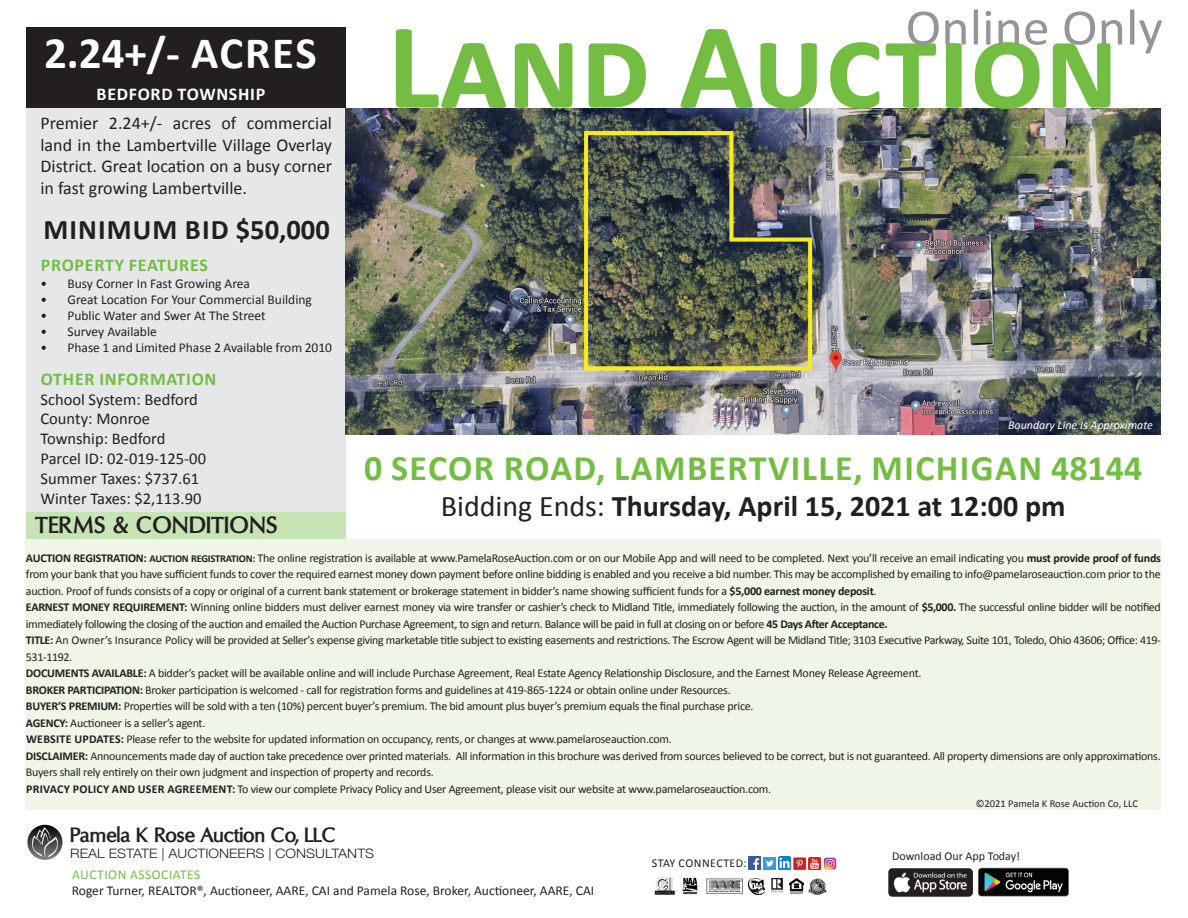
<style>
.page{position:relative;width:1188px;height:918px;background:#fff}
.page>*{position:absolute;margin:0;border:0;box-sizing:border-box;transform-origin:0 0}
.t1{font:700 45px "Calibri";letter-spacing:.03em;color:#fff}
.t2{font:700 36px "Calibri";letter-spacing:.04em;color:#74bd43}
.t3{font:700 30px "Calibri";color:#231f20}
.t4{font:700 28.5px "Calibri";letter-spacing:.04em;color:#231f20}
.t5{font:700 24px "Oregon LDO";letter-spacing:.02em;color:#231f20}
.t6{font:700 21.15px "Oregon LDO";color:#231f20}
.t7{font:18px/21.6px "Calibri";color:#231f20;text-align:justify}
.t8{font:700 18px "Calibri";letter-spacing:.04em;color:#74bd43}
.t9{font:700 18px "Calibri";letter-spacing:.04em;color:#fff}
.t10{font:16.5px/19.8px "Calibri";color:#231f20}
.t11{font:13.5px "Calibri";color:#231f20}
.t12{font:13.5px "Calibri";letter-spacing:.04em;color:#74bd43}
.t13{font:300 12.9px "Helvetica Neue";color:#231f20;scale:1.1 1}
.t14{font:12px/16.5px "Calibri";letter-spacing:-.02em;color:#231f20}
.t15{font:italic 12px "Calibri";color:#fff}
.t16{font:12px "Calibri";color:#231f20}
.t17{font:12px "Calibri";letter-spacing:.04em;color:#231f20}
.t18{font:10.5px "Calibri";color:#231f20}
.s1{font-weight:400}
.s2{font-weight:700}
.s3{font-weight:700;font-size:10.5px}
</style>
<div class="page">
<div style="left:26px;top:27px;width:319px;height:485px;background:#e6e7e9"></div>
<div style="left:26px;top:539px;width:1135px;height:271px;background:#eff6e8"></div>
<img style="left:772px;top:878px;width:11px;height:15px">
<img style="left:655px;top:878px;width:20px;height:16px">
<svg style="left:682px;top:878px;width:15px;height:16px"></svg>
<img style="left:707px;top:879px;width:36px;height:14px">
<img style="left:748px;top:879px;width:16px;height:15px">
<img style="left:789px;top:878px;width:14px;height:16px">
<img style="left:808px;top:878px;width:18px;height:16px">
<svg style="left:27px;top:825px;width:36px;height:35px"></svg>
<svg style="left:27px;top:827px;width:31px;height:30px"></svg>
<svg style="left:749px;top:857px;width:88px;height:13px"></svg>
<div style="left:26px;top:512px;width:319px;height:27px;background:#c7e4b4"></div>
<img style="left:345px;top:108px;width:816px;height:326px">
<div style="left:26px;top:27px;width:319px;height:81px;background:#231f20"></div>
<svg style="left:396px;top:29px;width:714px;height:80px"></svg>
<svg style="left:908px;top:9px;width:254px;height:45px"></svg>
<img style="left:889px;top:868px;width:83px;height:29px">
<img style="left:977px;top:867px;width:91px;height:29px">
<h1 class="t1" style="left:44px;top:21px;width:274px">2.24+/- ACRES</h1>
<h3 class="t9" style="left:97px;top:82px;width:170px">BEDFORD TOWNSHIP</h3>
<h3 class="t7" style="left:40px;top:112px;width:293px">Premier 2.24+/- acres of commercial land in the Lambertville Village Overlay District. Great location on a busy corner in fast growing Lambertville.</h3>
<h3 class="t4" style="left:43px;top:209px;width:288px">MINIMUM BID $50,000</h3>
<h3 class="t8" style="left:41px;top:253px;width:169px">PROPERTY FEATURES</h3>
<p class="t11" style="left:40px;top:274px;width:211px">• Busy Corner In Fast Growing Area</p>
<p class="t11" style="left:40px;top:290px;width:273px">• Great Location For Your Commercial Building</p>
<p class="t11" style="left:40px;top:306px;width:227px">• Public Water and Swer At The Street</p>
<p class="t11" style="left:40px;top:322px;width:118px">• Survey Available</p>
<p class="t11" style="left:40px;top:339px;width:293px">• Phase 1 and Limited Phase 2 Available from 2010</p>
<h3 class="t8" style="left:41px;top:366px;width:177px">OTHER INFORMATION</h3>
<h3 class="t10" style="left:40px;top:389px;width:167px">School System: Bedford<br>County: Monroe<br>Township: Bedford<br>Parcel ID: 02-019-125-00<br>Summer Taxes: $737.61<br>Winter Taxes: $2,113.90</h3>
<h3 class="t5" style="left:35px;top:512px;width:244px">TERMS &amp; CONDITIONS</h3>
<p class="t15" style="left:1008px;top:418px;width:146px">Boundary Line Is Approximate</p>
<h2 class="t2" style="left:364px;top:442px;width:780px">0 SECOR ROAD, LAMBERTVILLE, MICHIGAN 48144</h2>
<h3 class="t3" style="left:441px;top:485px;width:626px"><span class="s1">Bidding Ends:</span> Thursday, April 15, 2021 at 12:00 pm</h3>
<p class="t14" style="left:26px;top:549px;width:1137px"><span class="s2">AUCTION REGISTRATION:</span> <span class="s3">AUCTION REGISTRATION:</span> The online registration is available at www.PamelaRoseAuction.com or on our Mobile App and will need to be completed. Next you’ll receive an email indicating you <span class="s2">must provide proof of funds </span>from your bank that you have sufficient funds to cover the required earnest money down payment before online bidding is enabled and you receive a bid number. This may be accomplished by emailing to info@pamelaroseauction.com prior to the auction. Proof of funds consists of a copy or original of a current bank statement or brokerage statement in bidder’s name showing sufficient funds for a <span class="s2">$5,000 earnest money deposit</span>.<br><span class="s2">EARNEST MONEY REQUIREMENT:</span> Winning online bidders must deliver earnest money via wire transfer or cashier’s check to Midland Title, immediately following the auction, in the amount of <span class="s2">$5,000.</span> The successful online bidder will be notified immediately following the closing of the auction and emailed the Auction Purchase Agreement, to sign and return. Balance will be paid in full at closing on or before <span class="s2">45 Days After Acceptance.<br>TITLE:</span> An Owner’s Insurance Policy will be provided at Seller’s expense giving marketable title subject to existing easements and restrictions. The Escrow Agent will be Midland Title; 3103 Executive Parkway, Suite 101, Toledo, Ohio 43606; Office: 419- 531-1192.<br><span class="s2">DOCUMENTS AVAILABLE:</span> A bidder’s packet will be available online and will include Purchase Agreement, Real Estate Agency Relationship Disclosure, and the Earnest Money Release Agreement.<br><span class="s2">BROKER PARTICIPATION:</span> Broker participation is welcomed - call for registration forms and guidelines at 419-865-1224 or obtain online under Resources.<br><span class="s2">BUYER’S PREMIUM:</span> Properties will be sold with a ten (10%) percent buyer’s premium. The bid amount plus buyer’s premium equals the final purchase price.<br><span class="s2">AGENCY:</span> Auctioneer is a seller’s agent.<br><span class="s2">WEBSITE UPDATES:</span> Please refer to the website for updated information on occupancy, rents, or changes at www.pamelaroseauction.com.<br><span class="s2">DISCLAIMER:</span> Announcements made day of auction take precedence over printed materials. All information in this brochure was derived from sources believed to be correct, but is not guaranteed. All property dimensions are only approximations.<br>Buyers shall rely entirely on their own judgment and inspection of property and records.<br><span class="s2">PRIVACY POLICY AND USER AGREEMENT:</span> To view our complete Privacy Policy and User Agreement, please visit our website at www.pamelaroseauction.com.</p>
<h3 class="t6" style="left:70px;top:823px;width:267px">Pamela K Rose Auction Co, LLC</h3>
<p class="t13" style="left:70px;top:843px;width:278px">REAL ESTATE | AUCTIONEERS | CONSULTANTS</p>
<p class="t12" style="left:72px;top:865px;width:130px">AUCTION ASSOCIATES</p>
<p class="t11" style="left:72px;top:881px;width:524px">Roger Turner, REALTOR®, Auctioneer, AARE, CAI and Pamela Rose, Broker, Auctioneer, AARE, CAI</p>
<p class="t17" style="left:652px;top:855px;width:97px">STAY CONNECTED:</p>
<p class="t18" style="left:976px;top:796px;width:164px">©2021 Pamela K Rose Auction Co, LLC</p>
<p class="t16" style="left:892px;top:848px;width:130px">Download Our App Today!</p>
</div>
